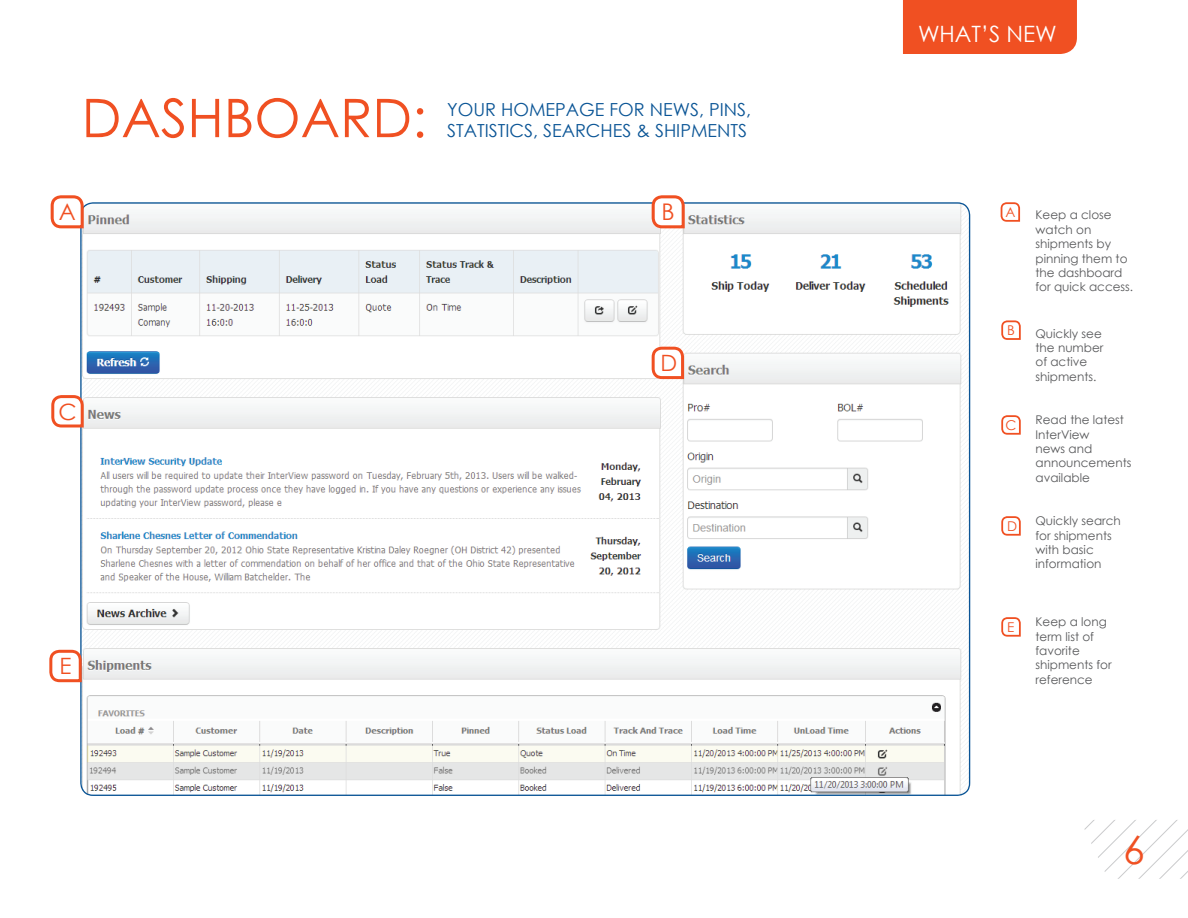
<style>
.page{position:relative;width:1188px;height:918px;background:#fff}
.page>*{position:absolute;margin:0;border:0;box-sizing:border-box;transform-origin:0 0}
.t1{font:53.25px "Century Gothic";color:#f05022}
.t2{font:39px "Century Gothic";color:#f05022}
.t3{font:22.95px "Century Gothic";color:#f05022}
.t4{font:22.5px "Century Gothic";color:#fff}
.t5{font:22.5px "Century Gothic";color:#f05022}
.t6{font:18px/21.6px "Century Gothic";color:#0b5596}
.t7{font:13.5px "Century Gothic";color:#f05022}
.t8{font:12px/14.4px "Century Gothic";color:#57585a}
</style>
<div class="page">
<svg style="left:80px;top:202px;width:890px;height:594px"></svg>
<svg style="left:1001px;top:202px;width:19px;height:20px"></svg>
<svg style="left:51px;top:195px;width:33px;height:33px"></svg>
<svg style="left:1001px;top:320px;width:20px;height:20px"></svg>
<svg style="left:652px;top:195px;width:33px;height:33px"></svg>
<svg style="left:1001px;top:415px;width:20px;height:20px"></svg>
<svg style="left:1001px;top:516px;width:20px;height:20px"></svg>
<svg style="left:1001px;top:617px;width:20px;height:20px"></svg>
<svg style="left:652px;top:347px;width:32px;height:32px"></svg>
<svg style="left:51px;top:395px;width:33px;height:33px"></svg>
<svg style="left:49px;top:650px;width:33px;height:32px"></svg>
<svg style="left:1084px;top:820px;width:104px;height:59px"></svg>
<div style="left:903px;top:0;width:174px;height:54px;background:#f05022"></div>
<h1 class="t1" style="left:82px;top:81px;width:347px">DASHBOARD:</h1>
<h3 class="t6" style="left:447px;top:98px;width:305px">YOUR HOMEPAGE FOR NEWS, PINS,<br>STATISTICS, SEARCHES &amp; SHIPMENTS</h3>
<h3 class="t4" style="left:918px;top:18px;width:140px">WHAT’S NEW</h3>
<h3 class="t3" style="left:59px;top:196px;width:18px">A</h3>
<p class="t7" style="left:1005px;top:203px;width:11px">A</p>
<h3 class="t3" style="left:662px;top:196px;width:15px">B</h3>
<h3 class="t5" style="left:59px;top:396px;width:20px">C</h3>
<h3 class="t5" style="left:660px;top:347px;width:18px">D</h3>
<p class="t7" style="left:1007px;top:321px;width:9px">B</p>
<p class="t7" style="left:1006px;top:416px;width:12px">C</p>
<p class="t7" style="left:1007px;top:517px;width:12px">D</p>
<p class="t8" style="left:1036px;top:208px;width:99px">Keep a close watch on shipments by pinning them to the dashboard for quick access.</p>
<p class="t8" style="left:1036px;top:326px;width:69px">Quickly see the number of active shipments.</p>
<p class="t8" style="left:1036px;top:413px;width:97px">Read the latest<br>InterView<br>news and announcements available</p>
<p class="t8" style="left:1036px;top:513px;width:87px">Quickly search for shipments with basic information</p>
<h3 class="t5" style="left:60px;top:651px;width:14px">E</h3>
<p class="t7" style="left:1007px;top:618px;width:9px">E</p>
<p class="t8" style="left:1036px;top:614px;width:78px">Keep a long term list of favorite shipments for reference</p>
<h2 class="t2" style="left:1123px;top:823px;width:23px">6</h2>
</div>
